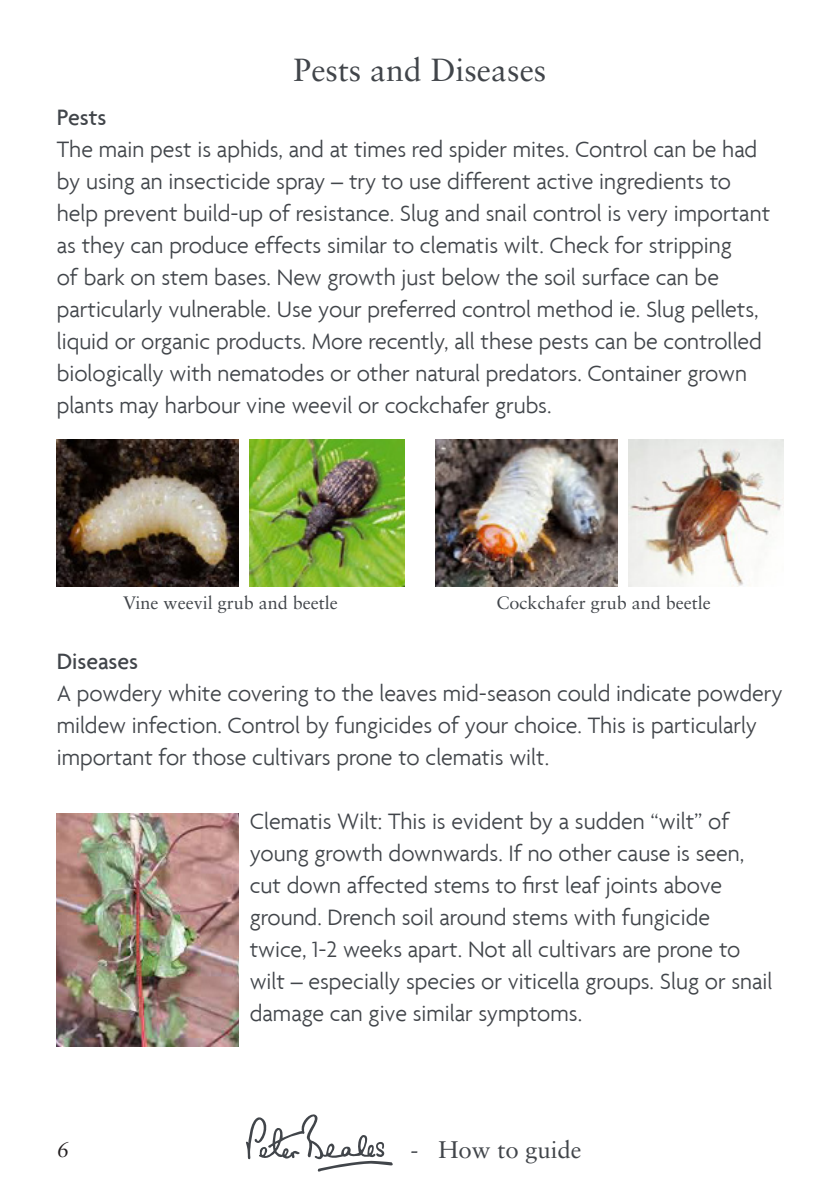
<style>
.page{position:relative;width:840px;height:1191px;background:#fff}
.page>*{position:absolute;margin:0;border:0;box-sizing:border-box;transform-origin:0 0}
.t1{font:32px "Sabon LT Std";color:#41454a}
.t2{font:300 24px/32px "Agenda";color:#41454a}
.t3{font:500 24px "Agenda";color:#41454a}
.t4{font:24px "Sabon LT Std";color:#41454a}
.t5{font:italic 22px "Sabon LT Std";color:#231f20}
.t6{font:18px "Sabon LT Std";color:#41454a}
</style>
<div class="page">
<svg style="left:246px;top:1114px;width:146px;height:57px"></svg>
<img style="left:57px;top:439px;width:181px;height:148px">
<img style="left:435px;top:439px;width:182px;height:148px">
<img style="left:249px;top:439px;width:155px;height:148px">
<img style="left:628px;top:439px;width:154px;height:148px">
<img style="left:57px;top:814px;width:181px;height:232px">
<p class="t1" style="left:293px;top:51px;width:254px">Pests and Diseases</p>
<p class="t3" style="left:57px;top:102px;width:51px">Pests</p>
<p class="t2" style="left:57px;top:132px;width:714px">The main pest is aphids, and at times red spider mites. Control can be had by using an insecticide spray – try to use different active ingredients to help prevent build-up of resistance. Slug and snail control is very important as they can produce effects similar to clematis wilt. Check for stripping<br>of bark on stem bases. New growth just below the soil surface can be particularly vulnerable. Use your preferred control method ie. Slug pellets, liquid or organic products. More recently, all these pests can be controlled biologically with nematodes or other natural predators. Container grown plants may harbour vine weevil or cockchafer grubs.</p>
<p class="t6" style="left:123px;top:592px;width:216px">Vine weevil grub and beetle</p>
<p class="t6" style="left:496px;top:592px;width:216px">Cockchafer grub and beetle</p>
<p class="t3" style="left:57px;top:646px;width:83px">Diseases</p>
<p class="t2" style="left:57px;top:676px;width:727px">A powdery white covering to the leaves mid-season could indicate powdery mildew infection. Control by fungicides of your choice. This is particularly important for those cultivars prone to clematis wilt.</p>
<p class="t2" style="left:249px;top:804px;width:524px">Clematis Wilt: This is evident by a sudden “wilt” of young growth downwards. If no other cause is seen, cut down affected stems to first leaf joints above ground. Drench soil around stems with fungicide twice, 1-2 weeks apart. Not all cultivars are prone to wilt – especially species or viticella groups. Slug or snail damage can give similar symptoms.</p>
<p class="t5" style="left:57px;top:1136px;width:14px">6</p>
<p class="t4" style="left:410px;top:1135px;width:172px">- How to guide</p>
</div>
